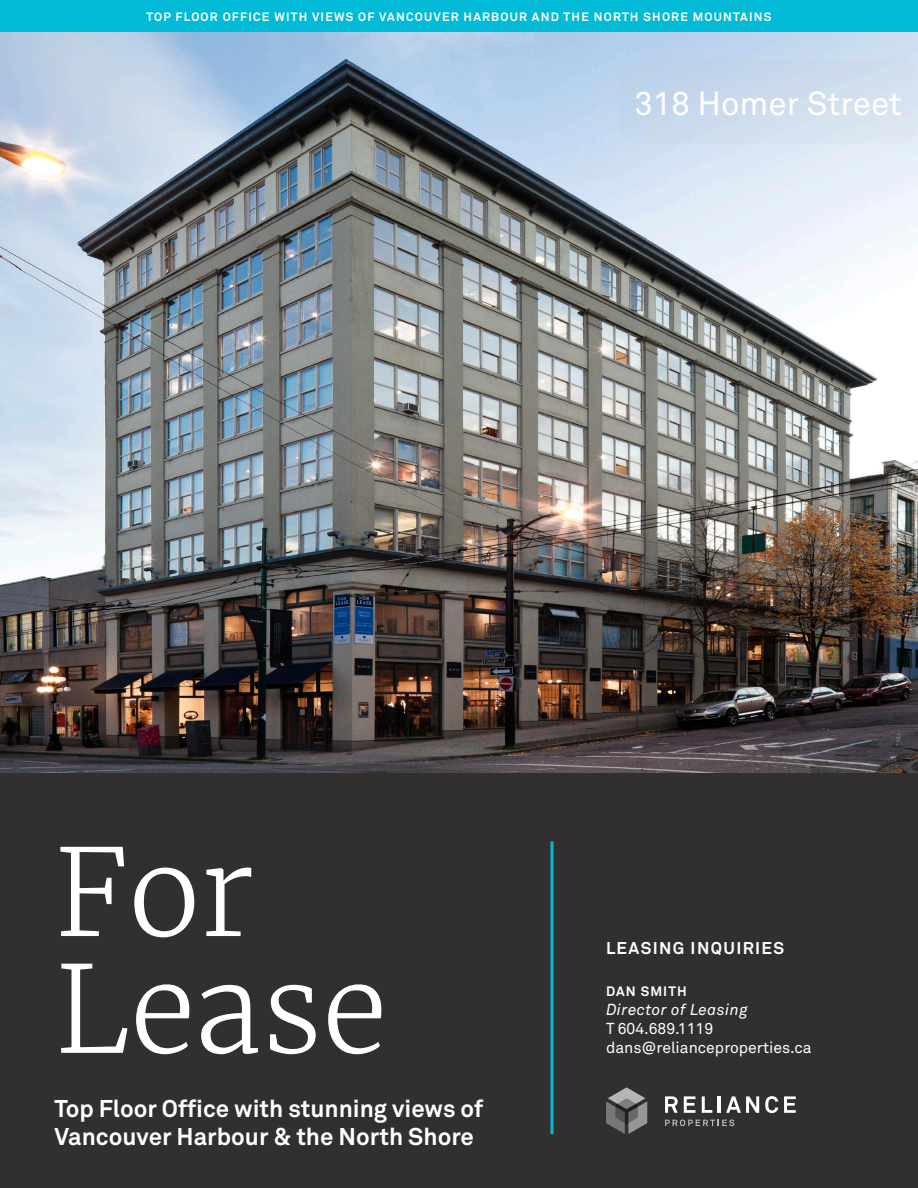
<style>
.page{position:relative;width:918px;height:1188px;background:#fff}
.page>*{position:absolute;margin:0;border:0;box-sizing:border-box;transform-origin:0 0}
.t1{font:300 120px "Merriweather";color:#fff}
.Address{font:33px "Akkurat Office";color:#fff}
.Subhead{font:700 24px/28.8px "Akkurat Office";color:#fff}
.Contact_Subhead{font:700 16.95px "Akkurat Office";letter-spacing:.08em;color:#fff}
.Contact_Details{font:italic 15.75px/18.9px "Akkurat Office";letter-spacing:.025em;color:#fff}
.Contact_Details-2{font:15.75px "Akkurat Office";color:#fff}
.Contact_Details-3{font:700 13.5px "Akkurat Office";letter-spacing:.08em;color:#fff}
.Small_Blue_Bar_Text{font:700 12px "Akkurat Office";letter-spacing:.1em;color:#fff}
.s1{font-style:normal}
</style>
<div class="page">
<img style="left:0;top:32px;width:918px;height:741px">
<div style="left:0;top:773px;width:918px;height:415px;background:#312f30"></div>
<div style="left:0;top:0;width:918px;height:32px;background:#03bbd7"></div>
<svg style="left:550px;top:841px;width:4px;height:293px"></svg>
<svg style="left:606px;top:1087px;width:41px;height:47px"></svg>
<svg style="left:665px;top:1096px;width:13px;height:17px"></svg>
<svg style="left:684px;top:1096px;width:11px;height:17px"></svg>
<svg style="left:702px;top:1096px;width:10px;height:17px"></svg>
<hr style="left:718px;top:1096px;width:3px;height:17px;background:#fff">
<svg style="left:726px;top:1096px;width:33px;height:17px"></svg>
<svg style="left:765px;top:1096px;width:13px;height:17px"></svg>
<svg style="left:784px;top:1096px;width:12px;height:17px"></svg>
<svg style="left:665px;top:1120px;width:69px;height:6px"></svg>
<div style="left:619px;top:60px;width:299px;height:84px;background:linear-gradient(to right,#bfd3ea,#dae4f0);border-radius:18px"></div>
<p class="Small_Blue_Bar_Text" style="left:146px;top:10px;width:627px">TOP FLOOR OFFICE WITH VIEWS OF VANCOUVER HARBOUR AND THE NORTH SHORE MOUNTAINS</p>
<p class="Address" style="left:634px;top:84px;width:269px">318 Homer Street</p>
<p class="t1" style="left:54px;top:818px;width:201px">For</p>
<p class="t1" style="left:54px;top:935px;width:334px">Lease</p>
<p class="Subhead" style="left:54px;top:1094px;width:430px">Top Floor Office with stunning views of<br>Vancouver Harbour &amp; the North Shore</p>
<p class="Contact_Subhead" style="left:606px;top:938px;width:180px">LEASING INQUIRIES</p>
<p class="Contact_Details-3" style="left:606px;top:983px;width:82px">DAN SMITH</p>
<p class="Contact_Details" style="left:606px;top:1001px;width:143px">Director of Leasing<br><span class="s1">T 604.689.1119</span></p>
<p class="Contact_Details-2" style="left:606px;top:1038px;width:207px">dans@relianceproperties.ca</p>
</div>
